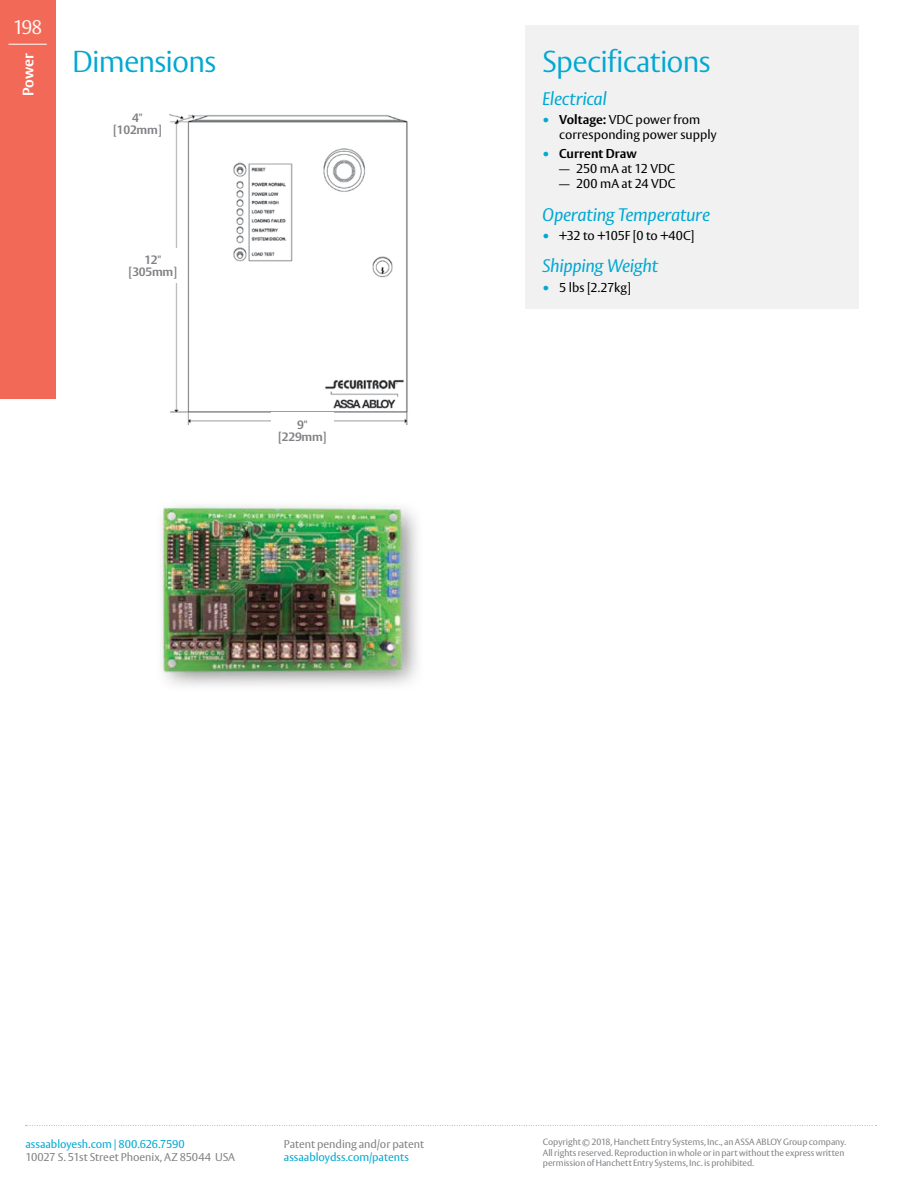
<style>
.page{position:relative;width:918px;height:1188px;background:#fff}
.page>*{position:absolute;margin:0;border:0;box-sizing:border-box;transform-origin:0 0}
.t1{font:300 30px "ASSA Vesta";letter-spacing:-.025em;color:#00a8d2}
.t2{font:300 19.5px "ASSA Vesta";color:#fff}
.t3{font:italic 18px "ASSA Vesta";letter-spacing:-.02em;color:#00a8d2}
.t4{font:700 15px "ASSA Vesta";color:#fff}
.t5{font:12.75px/15px "ASSA Vesta";color:#000}
.t6{font:700 12.75px "ASSA Vesta";color:#000}
.t7{font:700 12px/12px "ASSA Vesta";letter-spacing:-.02em;color:#808285;text-align:center}
.t8{font:11.25px "ASSA Vesta";letter-spacing:-.005em;color:#808285}
.t9{font:11.25px "ASSA Vesta";letter-spacing:-.005em;color:#00a8d2}
.t10{font:9px/10.5px "ASSA Vesta";letter-spacing:-.005em;color:#808285}
.s1{font-size:15px;color:#00a8d2}
.s2{font-weight:700}
.s3{font-weight:400;font-size:15px;color:#00a8d2}
</style>
<div class="page">
<svg style="left:26px;top:1125px;width:850px;height:1px"></svg>
<div style="left:0;top:0;width:55px;height:399px;background:#f26a57"></div>
<hr style="left:9px;top:44px;width:38px;height:1px;background:#fff">
<div style="left:525px;top:26px;width:333px;height:283px;background:#f1f1f2"></div>
<img style="left:169px;top:114px;width:239px;height:311px">
<div style="left:122px;top:248px;width:62px;height:34px;background:#fff"></div>
<div style="left:271px;top:413px;width:62px;height:34px;background:#fff"></div>
<img style="left:162px;top:506px;width:256px;height:180px">
<img style="left:163px;top:507px;width:241px;height:165px">
<h2 class="t2" style="left:13px;top:15px;width:31px">198</h2>
<h3 class="t4" style="left:19px;top:96px;width:45px;rotate:-90deg">Power</h3>
<h1 class="t1" style="left:72px;top:43px;width:146px">Dimensions</h1>
<h1 class="t1" style="left:542px;top:43px;width:170px">Specifications</h1>
<h3 class="t3" style="left:542px;top:87px;width:66px">Electrical</h3>
<h3 class="t5" style="left:559px;top:112px;width:159px;text-indent:-17px"><span class="s1">•</span> <span class="s2">Voltage:</span> VDC power from corresponding power supply</h3>
<h3 class="t6" style="left:542px;top:146px;width:96px"><span class="s3">•</span> Current Draw</h3>
<h3 class="t5" style="left:559px;top:162px;width:117px">— 250 mA at 12 VDC</h3>
<h3 class="t5" style="left:559px;top:177px;width:118px">— 200 mA at 24 VDC</h3>
<h3 class="t3" style="left:542px;top:203px;width:169px">Operating Temperature</h3>
<h3 class="t5" style="left:542px;top:228px;width:154px"><span class="s1">•</span> +32 to +105F [0 to +40C]</h3>
<h3 class="t3" style="left:542px;top:255px;width:117px">Shipping Weight</h3>
<h3 class="t5" style="left:542px;top:280px;width:90px"><span class="s1">•</span> 5 lbs [2.27kg]</h3>
<h3 class="t7" style="left:113px;top:112px;width:50px">4" [102mm]</h3>
<h3 class="t7" style="left:128px;top:254px;width:50px">12" [305mm]</h3>
<h3 class="t7" style="left:278px;top:419px;width:50px">9" [229mm]</h3>
<p class="t9" style="left:26px;top:1137px;width:161px">assaabloyesh.com | 800.626.7590</p>
<p class="t8" style="left:26px;top:1150px;width:211px">10027 S. 51st Street Phoenix, AZ 85044 USA</p>
<p class="t8" style="left:284px;top:1137px;width:142px">Patent pending and/or patent</p>
<p class="t9" style="left:284px;top:1150px;width:127px">assaabloydss.com/patents</p>
<p class="t10" style="left:543px;top:1137px;width:305px">Copyright © 2018, Hanchett Entry Systems, Inc., an ASSA ABLOY Group company.<br>All rights reserved. Reproduction in whole or in part without the express written permission of Hanchett Entry Systems, Inc. is prohibited.</p>
</div>
